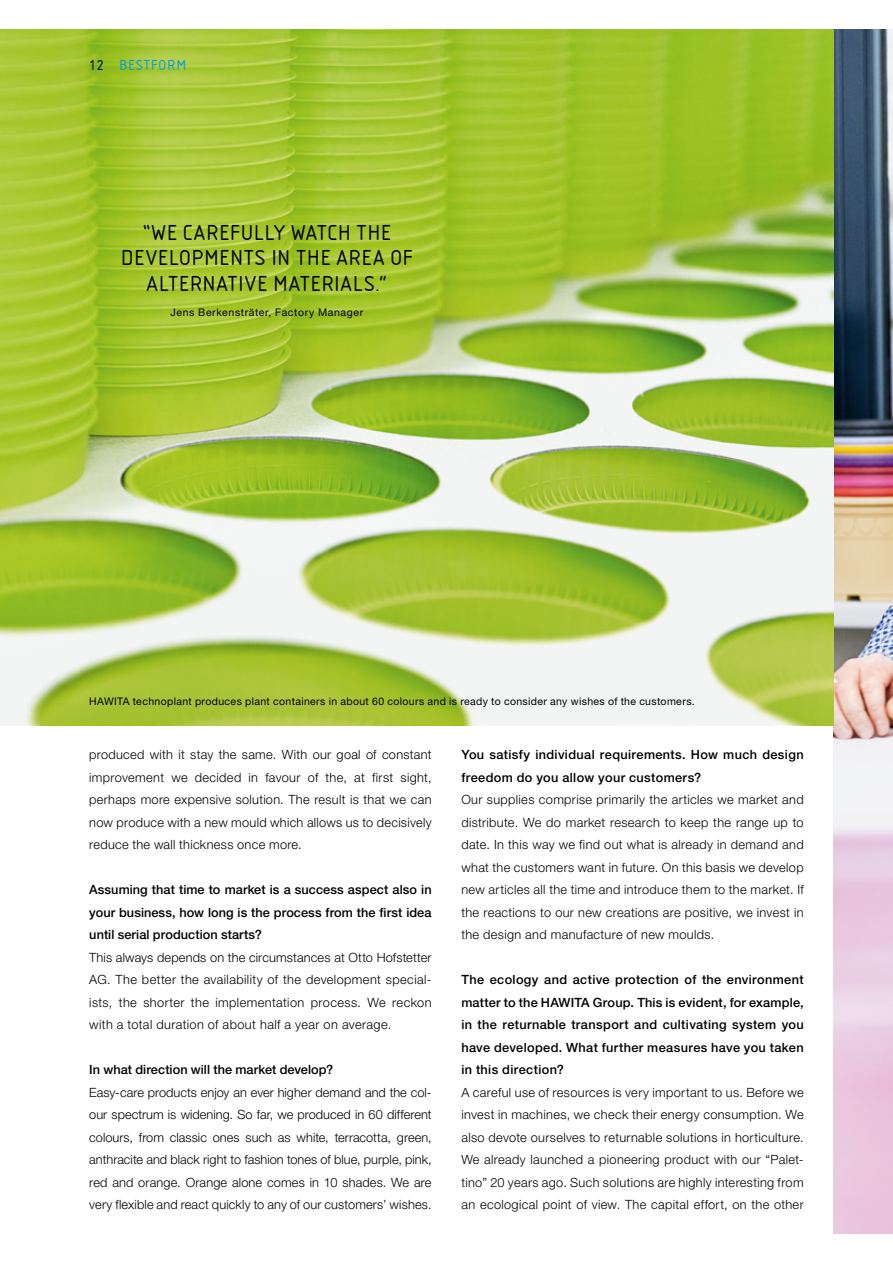
<style>
.page{position:relative;width:893px;height:1263px;background:#fff}
.page>*{position:absolute;margin:0;border:0;box-sizing:border-box;transform-origin:0 0}
.t1{font:22.5px/25.5px "Isonorm BEFOP";letter-spacing:.035em;color:#000;text-align:center}
.t2{font:15px "Isonorm BEFOP";letter-spacing:.06em;color:#009ee3}
.t3{font:300 12.75px/22.5px "Helvetica Neue LT";letter-spacing:.025em;color:#000;text-align:justify}
.t4{font:500 12.75px/22.5px "Helvetica Neue LT";letter-spacing:.025em;color:#000;text-align:justify}
.t5{font:500 12.75px "Helvetica Neue LT";letter-spacing:.005em;color:#000}
.t6{font:10.5px "Helvetica Neue LT";letter-spacing:.035em;color:#000}
.t7{font:10.5px "Helvetica Neue LT";letter-spacing:.06em;color:#000}
.s1{color:#000}
</style>
<div class="page">
<img style="left:833px;top:30px;width:60px;height:1203px">
<img style="left:0;top:30px;width:833px;height:695px">
<p class="t2" style="left:119px;top:57px;width:50px">RUBRIK</p>
<p class="t2" style="left:89px;top:57px;width:99px"><span class="s1">12</span> BESTFORM</p>
<h1 class="t1" style="left:121px;top:220px;width:293px">“WE CAREFULLY WATCH THE<br>DEVELOPMENTS IN THE AREA OF<br>ALTERNATIVE MATERIALS.”</h1>
<p class="t7" style="left:170px;top:306px;width:194px">Jens Berkensträter, Factory Manager</p>
<p class="t6" style="left:89px;top:695px;width:607px">HAWITA technoplant produces plant containers in about 60 colours and is ready to consider any wishes of the customers.</p>
<p class="t3" style="left:89px;top:743px;width:344px">produced with it stay the same. With our goal of constant improvement we decided in favour of the, at first sight, perhaps more expensive solution. The result is that we can now produce with a new mould which allows us to decisively reduce the wall thickness once more.</p>
<p class="t4" style="left:89px;top:878px;width:344px">Assuming that time to market is a success aspect also in your business, how long is the process from the first idea until serial production starts?</p>
<p class="t3" style="left:89px;top:946px;width:344px">This always depends on the circumstances at Otto Hofstetter AG. The better the availability of the development special&shy;ists, the shorter the implementation process. We reckon with a total duration of about half a year on average.</p>
<p class="t5" style="left:89px;top:1062px;width:245px">In what direction will the market develop?</p>
<p class="t3" style="left:89px;top:1081px;width:344px">Easy-care products enjoy an ever higher demand and the col&shy;our spectrum is widening. So far, we produced in 60 different colours, from classic ones such as white, terracotta, green, anthracite and black right to fashion tones of blue, purple, pink, red and orange. Orange alone comes in 10 shades. We are very flexible and react quickly to any of our customers’ wishes.</p>
<p class="t4" style="left:461px;top:743px;width:344px">You satisfy individual requirements. How much design freedom do you allow your customers?</p>
<p class="t3" style="left:461px;top:788px;width:344px">Our supplies comprise primarily the articles we market and distribute. We do market research to keep the range up to date. In this way we find out what is already in demand and what the customers want in future. On this basis we develop new articles all the time and introduce them to the market. If the reactions to our new creations are positive, we invest in the design and manufacture of new moulds.</p>
<p class="t4" style="left:461px;top:968px;width:344px">The ecology and active protection of the environment matter to the HAWITA Group. This is evident, for example, in the returnable transport and cultivating system you have developed. What further measures have you taken in this direction?</p>
<p class="t3" style="left:461px;top:1081px;width:344px">A careful use of resources is very important to us. Before we invest in machines, we check their energy consumption. We also devote ourselves to returnable solutions in horticulture.<br>We already launched a pioneering product with our “Palet&shy;tino” 20 years ago. Such solutions are highly interesting from an ecological point of view. The capital effort, on the other</p>
</div>
